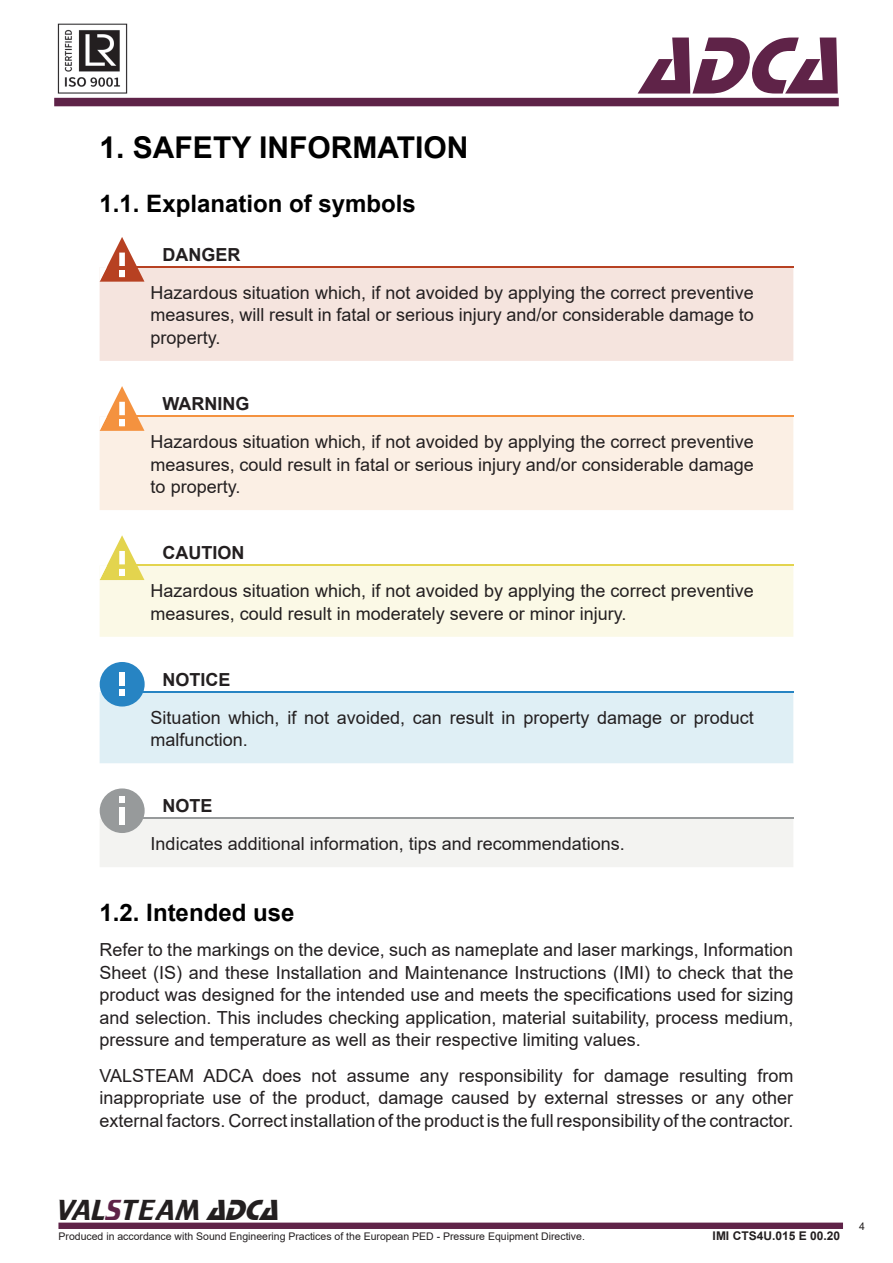
<style>
.page{position:relative;width:893px;height:1263px;background:#fff}
.page>*{position:absolute;margin:0;border:0;box-sizing:border-box;transform-origin:0 0}
.t1{font:italic 84px "Stop D";color:#5f2348}
.Título{font:700 30px "Arial";color:#000}
.t2{font:30px "Trekker";color:#231f20}
.Subtítulo{font:700 24px "Arial";color:#000}
.Texto_Subtítulo{font:18px/22.5px "Arial";color:#231f20;text-align:justify}
.Aviso_Texto{font:18px/22.5px "Arial";color:#231f20;text-align:justify}
.Aviso_Título_1{font:700 18px "Arial";color:#231f20}
.t3{font:700 12px "Arial";color:#231f20}
.t4{font:10.5px "Arial";color:#231f20}
.s1{color:#5f2348}
.s2{font-family:"Stop D";font-style:italic}
</style>
<div class="page">
<div style="left:58px;top:1222px;width:785px;height:7px;background:#5f2348;border:2px solid #5f2348"></div>
<div style="left:54px;top:98px;width:785px;height:8px;background:#5e2348"></div>
<img style="left:57px;top:23px;width:71px;height:71px">
<div style="left:100px;top:267px;width:693px;height:94px;background:#f5e4de"></div>
<hr style="left:136px;top:266px;width:657px;height:1px;background:#b74122">
<svg style="left:100px;top:237px;width:44px;height:45px"></svg>
<div style="left:100px;top:416px;width:693px;height:94px;background:#fbefe4"></div>
<hr style="left:136px;top:415px;width:657px;height:1px;background:#f4923f">
<svg style="left:100px;top:386px;width:44px;height:45px"></svg>
<div style="left:100px;top:566px;width:693px;height:71px;background:#fbf9e6"></div>
<hr style="left:136px;top:565px;width:657px;height:1px;background:#e3d44e">
<svg style="left:100px;top:535px;width:44px;height:45px"></svg>
<div style="left:100px;top:692px;width:693px;height:71px;background:#dfeff5"></div>
<hr style="left:136px;top:691px;width:657px;height:1px;background:#2784c3">
<div style="left:100px;top:662px;width:45px;height:44px;background:#2784c3;border-radius:50%"></div>
<svg style="left:119px;top:690px;width:6px;height:6px"></svg>
<div style="left:119px;top:672px;width:6px;height:14px;background:#fff"></div>
<div style="left:100px;top:818px;width:693px;height:49px;background:#f3f3f1"></div>
<hr style="left:136px;top:817px;width:657px;height:1px;background:#979a9b">
<div style="left:100px;top:788px;width:45px;height:45px;background:#979a9b;border-radius:50%"></div>
<div style="left:119px;top:796px;width:6px;height:7px;background:#fff"></div>
<div style="left:119px;top:807px;width:6px;height:18px;background:#fff"></div>
<p class="Título" style="left:100px;top:126px;width:370px">1. SAFETY INFORMATION</p>
<p class="Subtítulo" style="left:100px;top:186px;width:318px">1.1. Explanation of symbols</p>
<p class="Aviso_Título_1" style="left:162px;top:242px;width:79px">DANGER</p>
<h1 class="t1" style="left:639px;top:18px;width:227px">ADCA</h1>
<p class="Aviso_Texto" style="left:151px;top:281px;width:605px">Hazardous situation which, if not avoided by applying the correct preventive measures, will result in fatal or serious injury and/or considerable damage to property.</p>
<p class="Aviso_Título_1" style="left:162px;top:391px;width:88px">WARNING</p>
<p class="Aviso_Texto" style="left:151px;top:430px;width:605px">Hazardous situation which, if not avoided by applying the correct preventive measures, could result in fatal or serious injury and/or considerable damage to property.</p>
<p class="Aviso_Título_1" style="left:162px;top:540px;width:83px">CAUTION</p>
<p class="Aviso_Texto" style="left:151px;top:580px;width:605px">Hazardous situation which, if not avoided by applying the correct preventive measures, could result in moderately severe or minor injury.</p>
<p class="Aviso_Título_1" style="left:162px;top:667px;width:70px">NOTICE</p>
<p class="Aviso_Texto" style="left:151px;top:706px;width:605px">Situation which, if not avoided, can result in property damage or product malfunction.</p>
<p class="Aviso_Título_1" style="left:162px;top:793px;width:52px">NOTE</p>
<p class="Aviso_Texto" style="left:151px;top:832px;width:476px">Indicates additional information, tips and recommendations.</p>
<p class="Subtítulo" style="left:100px;top:896px;width:196px">1.2. Intended use</p>
<p class="Texto_Subtítulo" style="left:100px;top:938px;width:695px">Refer to the markings on the device, such as nameplate and laser markings, Information Sheet (IS) and these Installation and Maintenance Instructions (IMI) to check that the product was designed for the intended use and meets the specifications used for sizing and selection. This includes checking application, material suitability, process medium, pressure and temperature as well as their respective limiting values.</p>
<p class="Texto_Subtítulo" style="left:100px;top:1064px;width:695px">VALSTEAM ADCA does not assume any responsibility for damage resulting from inappropriate use of the product, damage caused by external stresses or any other external factors. Correct installation of the product is the full responsibility of the contractor.</p>
<h2 class="t2" style="left:57px;top:1194px;width:232px">VAL<span class="s1">S</span>TEAM <span class="s2">ADCA</span></h2>
<p class="t4" style="left:58px;top:1229px;width:528px">Produced in accordance with Sound Engineering Practices of the European PED - Pressure Equipment Directive.</p>
<p class="t3" style="left:713px;top:1227px;width:129px">IMI CTS4U.015 E 00.20</p>
<p class="t4" style="left:859px;top:1219px;width:7px">4</p>
</div>
